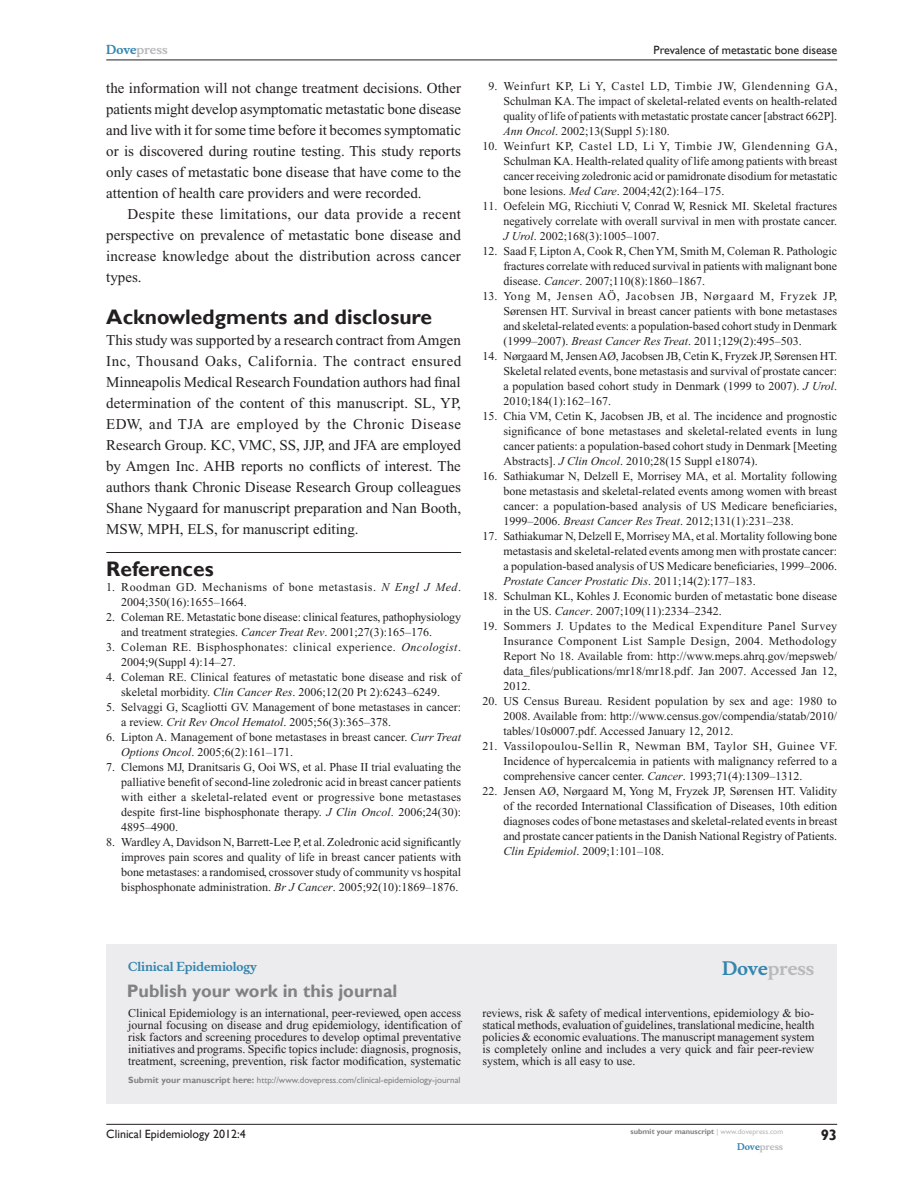
<style>
.page{position:relative;width:918px;height:1188px;background:#fff}
.page>*{position:absolute;margin:0;border:0;box-sizing:border-box;transform-origin:0 0}
.t1{font:700 21px "Gill Sans";color:#231f20}
.t2{font:700 18px "Gill Sans";color:#808285}
.t3{font:700 18px "Musee";color:#b8b9bc}
.t4{font:15px/21px "Times New Roman";color:#231f20;text-align:justify}
.t5{font:700 15px "Gill Sans";color:#231f20}
.t6{font:12px/15px "Times New Roman";color:#231f20;text-align:justify}
.t7{font:12px/15px "Times New Roman";letter-spacing:.035em;color:#231f20}
.t8{font:12px/15px "Times New Roman";letter-spacing:.04em;color:#231f20}
.t9{font:12px "Gill Sans";color:#231f20}
.t10{font:700 12px "Musee";color:#3485ae}
.t11{font:700 12px "Musee";color:#b8b9bc}
.t12{font:9px "Gill Sans";color:#808285}
.t13{font:700 9px "Musee";color:#b8b9bc}
.t14{font:700 7.5px "Gill Sans";color:#808285}
.s1{color:#3485ae}
.s2{font-style:italic}
.s3{font-weight:700}
.s4{font-weight:400;color:#b8b9bc}
</style>
<div class="page">
<div style="left:106px;top:944px;width:731px;height:159px;background:#ececee"></div>
<hr style="left:106px;top:552px;width:355px;height:1px;background:#231f20">
<hr style="left:106px;top:1124px;width:731px;height:1px;background:#231f20">
<hr style="left:106px;top:60px;width:731px;height:1px;background:#231f20">
<p class="t11" style="left:106px;top:43px;width:63px"><span class="s1">Dove</span>press</p>
<p class="t4" style="left:106px;top:77px;width:357px">the information will not change treatment decisions. Other patients might develop asymptomatic metastatic bone disease and live with it for some time before it becomes symptomatic or is discovered during routine testing. This study reports only cases of metastatic bone disease that have come to the attention of health care providers and were recorded.</p>
<p class="t4" style="left:106px;top:203px;width:356px;text-indent:21px">Despite these limitations, our data provide a recent perspective on prevalence of metastatic bone disease and increase knowledge about the distribution across cancer types.</p>
<h1 class="t1" style="left:106px;top:304px;width:327px">Acknowledgments and disclosure</h1>
<p class="t4" style="left:106px;top:329px;width:357px">This study was supported by a research contract from Amgen Inc, Thousand Oaks, California. The contract ensured Minneapolis Medical Research Foundation authors had final determination of the content of this manuscript. SL, YP, EDW, and TJA are employed by the Chronic Disease Research Group. KC, VMC, SS, JJP, and JFA are employed by Amgen Inc. AHB reports no conflicts of interest. The authors thank Chronic Disease Research Group colleagues Shane Nygaard for manuscript preparation and Nan Booth, MSW, MPH, ELS, for manuscript editing.</p>
<h1 class="t1" style="left:106px;top:556px;width:109px">References</h1>
<p class="t8" style="left:121px;top:579px;width:341px;text-indent:-15px">1. Roodman GD. Mechanisms of bone metastasis. <span class="s2">N Engl J Med</span>.<br>2004;350(16):1655–1664.</p>
<p class="t6" style="left:121px;top:609px;width:341px;text-indent:-15px">2. Coleman RE. Metastatic bone disease: clinical features, pathophysiology and treatment strategies. <span class="s2">Cancer Treat Rev</span>. 2001;27(3):165–176.</p>
<p class="t7" style="left:121px;top:639px;width:341px;text-indent:-15px">3. Coleman RE. Bisphosphonates: clinical experience. <span class="s2">Oncologist</span>.<br>2004;9(Suppl 4):14–27.</p>
<p class="t6" style="left:106px;top:669px;width:356px;text-align:center">4. Coleman RE. Clinical features of metastatic bone disease and risk of skeletal morbidity. <span class="s2">Clin Cancer Res</span>. 2006;12(20 Pt 2):6243–6249.</p>
<p class="t6" style="left:121px;top:699px;width:341px;text-indent:-15px">5. Selvaggi G, Scagliotti GV. Management of bone metastases in cancer: a review. <span class="s2">Crit Rev Oncol Hematol</span>. 2005;56(3):365–378.</p>
<p class="t6" style="left:121px;top:729px;width:341px;text-indent:-15px">6. Lipton A. Management of bone metastases in breast cancer. <span class="s2">Curr Treat<br>Options Oncol</span>. 2005;6(2):161–171.</p>
<p class="t6" style="left:121px;top:759px;width:341px;text-indent:-15px">7. Clemons MJ, Dranitsaris G, Ooi WS, et al. Phase II trial evaluating the palliative benefit of second-line zoledronic acid in breast cancer patients with either a skeletal-related event or progressive bone metastases despite first-line bisphosphonate therapy. <span class="s2">J Clin Oncol</span>. 2006;24(30):<br>4895–4900.</p>
<p class="t6" style="left:121px;top:834px;width:341px;text-indent:-15px">8. Wardley A, Davidson N, Barrett-Lee P, et al. Zoledronic acid significantly improves pain scores and quality of life in breast cancer patients with bone metastases: a randomised, crossover study of community vs hospital bisphosphonate administration. <span class="s2">Br J Cancer</span>. 2005;92(10):1869–1876.</p>
<p class="t9" style="left:654px;top:43px;width:185px">Prevalence of metastatic bone disease</p>
<p class="t6" style="left:503px;top:79px;width:336px;text-indent:-15px">9. Weinfurt KP, Li Y, Castel LD, Timbie JW, Glendenning GA, Schulman KA. The impact of skeletal-related events on health-related quality of life of patients with metastatic prostate cancer [abstract 662P].<br><span class="s2">Ann Oncol</span>. 2002;13(Suppl 5):180.</p>
<p class="t6" style="left:503px;top:139px;width:336px;text-indent:-21px">10. Weinfurt KP, Castel LD, Li Y, Timbie JW, Glendenning GA, Schulman KA. Health-related quality of life among patients with breast cancer receiving zoledronic acid or pamidronate disodium for metastatic bone lesions. <span class="s2">Med Care</span>. 2004;42(2):164–175.</p>
<p class="t6" style="left:503px;top:199px;width:335px;text-indent:-21px">11. Oefelein MG, Ricchiuti V, Conrad W, Resnick MI. Skeletal fractures negatively correlate with overall survival in men with prostate cancer.<br><span class="s2">J Urol</span>. 2002;168(3):1005–1007.</p>
<p class="t6" style="left:503px;top:244px;width:335px;text-indent:-21px">12. Saad F, Lipton A, Cook R, Chen YM, Smith M, Coleman R. Pathologic fractures correlate with reduced survival in patients with malignant bone disease. <span class="s2">Cancer</span>. 2007;110(8):1860–1867.</p>
<p class="t6" style="left:503px;top:289px;width:335px;text-indent:-21px">13. Yong M, Jensen AÖ, Jacobsen JB, Nørgaard M, Fryzek JP, Sørensen HT. Survival in breast cancer patients with bone metastases and skeletal-related events: a population-based cohort study in Denmark (1999–2007). <span class="s2">Breast Cancer Res Treat</span>. 2011;129(2):495–503.</p>
<p class="t6" style="left:503px;top:349px;width:336px;text-indent:-21px">14. Nørgaard M, Jensen AØ, Jacobsen JB, Cetin K, Fryzek JP, Sørensen HT.<br>Skeletal related events, bone metastasis and survival of prostate cancer: a population based cohort study in Denmark (1999 to 2007). <span class="s2">J Urol</span>.<br>2010;184(1):162–167.</p>
<p class="t6" style="left:503px;top:409px;width:336px;text-indent:-21px">15. Chia VM, Cetin K, Jacobsen JB, et al. The incidence and prognostic significance of bone metastases and skeletal-related events in lung cancer patients: a population-based cohort study in Denmark [Meeting Abstracts]. <span class="s2">J Clin Oncol</span>. 2010;28(15 Suppl e18074).</p>
<p class="t6" style="left:503px;top:469px;width:335px;text-indent:-21px">16. Sathiakumar N, Delzell E, Morrisey MA, et al. Mortality following bone metastasis and skeletal-related events among women with breast cancer: a population-based analysis of US Medicare beneficiaries, 1999–2006. <span class="s2">Breast Cancer Res Treat</span>. 2012;131(1):231–238.</p>
<p class="t6" style="left:503px;top:529px;width:335px;text-indent:-21px">17. Sathiakumar N, Delzell E, Morrisey MA, et al. Mortality following bone metastasis and skeletal-related events among men with prostate cancer: a population-based analysis of US Medicare beneficiaries, 1999–2006.<br><span class="s2">Prostate Cancer Prostatic Dis</span>. 2011;14(2):177–183.</p>
<p class="t6" style="left:503px;top:589px;width:335px;text-indent:-21px">18. Schulman KL, Kohles J. Economic burden of metastatic bone disease in the US. <span class="s2">Cancer</span>. 2007;109(11):2334–2342.</p>
<p class="t6" style="left:503px;top:619px;width:335px;text-indent:-21px">19. Sommers J. Updates to the Medical Expenditure Panel Survey Insurance Component List Sample Design, 2004. Methodology Report No 18. Available from: http://www.meps.ahrq.gov/mepsweb/ data_files/publications/mr18/mr18.pdf. Jan 2007. Accessed Jan 12, 2012.</p>
<p class="t6" style="left:503px;top:694px;width:335px;text-indent:-21px">20. US Census Bureau. Resident population by sex and age: 1980 to 2008. Available from: http://www.census.gov/compendia/statab/2010/ tables/10s0007.pdf. Accessed January 12, 2012.</p>
<p class="t6" style="left:503px;top:739px;width:335px;text-indent:-21px">21. Vassilopoulou-Sellin R, Newman BM, Taylor SH, Guinee VF.<br>Incidence of hypercalcemia in patients with malignancy referred to a comprehensive cancer center. <span class="s2">Cancer</span>. 1993;71(4):1309–1312.</p>
<p class="t6" style="left:503px;top:784px;width:335px;text-indent:-21px">22. Jensen AØ, Nørgaard M, Yong M, Fryzek JP, Sørensen HT. Validity of the recorded International Classification of Diseases, 10th edition diagnoses codes of bone metastases and skeletal-related events in breast and prostate cancer patients in the Danish National Registry of Patients.<br><span class="s2">Clin Epidemiol</span>. 2009;1:101–108.</p>
<p class="t10" style="left:128px;top:959px;width:130px">Clinical Epidemiology</p>
<h2 class="t2" style="left:127px;top:980px;width:272px">Publish your work in this journal</h2>
<h2 class="t3" style="left:722px;top:958px;width:94px"><span class="s1">Dove</span>press</h2>
<p class="t6" style="left:128px;top:1007px;width:334px;line-height:12px">Clinical Epidemiology is an international, peer-reviewed, open access journal focusing on disease and drug epidemiology, identification of risk factors and screening procedures to develop optimal preventative initiatives and programs. Specific topics include: diagnosis, prognosis, treatment, screening, prevention, risk factor modification, systematic</p>
<p class="t6" style="left:482px;top:1007px;width:334px;line-height:12px">reviews, risk &amp; safety of medical interventions, epidemiology &amp; bio&shy;statical methods, evaluation of guidelines, translational medicine, health policies &amp; economic evaluations. The manuscript management system is completely online and includes a very quick and fair peer-review system, which is all easy to use.</p>
<p class="t12" style="left:128px;top:1075px;width:334px"><span class="s3">Submit your manuscript here:</span> http://www.dovepress.com/clinical-epidemiology-journal</p>
<p class="t9" style="left:106px;top:1127px;width:141px">Clinical Epidemiology 2012:4</p>
<p class="t14" style="left:631px;top:1127px;width:154px">submit your manuscript <span class="s4">| www.dovepress.com</span></p>
<p class="t13" style="left:737px;top:1141px;width:48px"><span class="s1">Dove</span>press</p>
<p class="t5" style="left:821px;top:1126px;width:18px">93</p>
</div>
